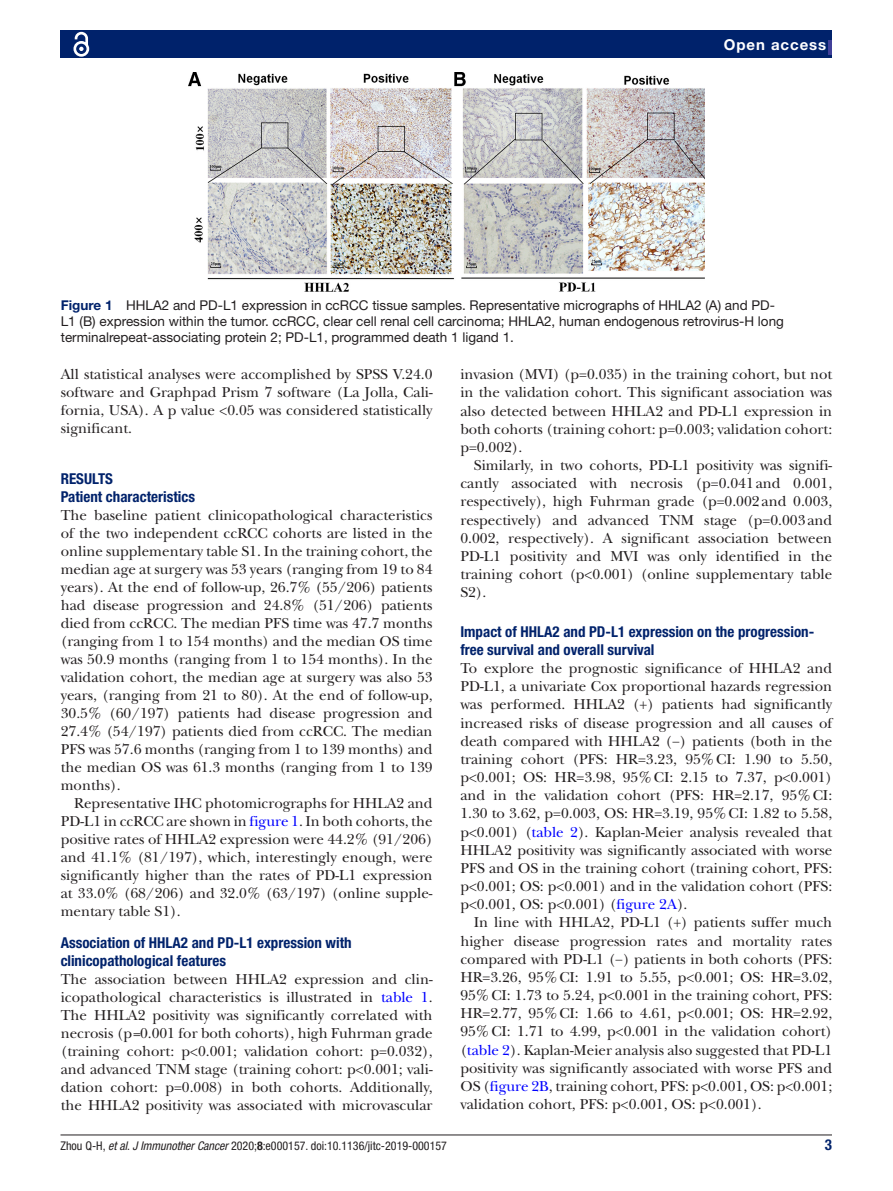
<style>
.page{position:relative;width:893px;height:1191px;background:#fff}
.page>*{position:absolute;margin:0;border:0;box-sizing:border-box;transform-origin:0 0}
.t1{font:15px/18.1px "New Baskerville";color:#231f20;text-align:justify}
.t2{font:700 condensed 15px/18px "Helvetica Neue LT Std";color:#00226b}
.t3{font:700 15px "Helvetica Neue LT Std";letter-spacing:.065em;color:#fff}
.t4{font:13.5px/16.2px "Helvetica Neue LT Std";color:#231f20}
.t5{font:condensed 12px "Helvetica Neue LT Std";color:#231f20}
.s1{font-weight:700;color:#00226b}
.s2{color:#00f}
.s3{font-style:italic}
.s4{font-weight:700}
</style>
<div class="page">
<hr style="left:61px;top:1134px;width:771px;height:1px;background:#231f20">
<div style="left:61px;top:31px;width:771px;height:27px;background:#00226b"></div>
<hr style="left:828px;top:40px;width:4px;height:15px;background:#414099">
<svg style="left:73px;top:31px;width:17px;height:26px"></svg>
<img style="left:188px;top:73px;width:517px;height:219px">
<p class="t3" style="left:724px;top:35px;width:104px">Open access</p>
<p class="t4" style="left:61px;top:296px;width:725px"><span class="s1">Figure 1</span> HHLA2 and PD-L1 expression in ccRCC tissue samples. Representative micrographs of HHLA2 (A) and PD-<br>L1 (B) expression within the tumor. ccRCC, clear cell renal cell carcinoma; HHLA2, human endogenous retrovirus-H long terminalrepeat-associating protein 2; PD-L1, programmed death 1 ligand 1.</p>
<p class="t1" style="left:61px;top:365px;width:373px">All statistical analyses were accomplished by SPSS V.24.0 software and Graphpad Prism 7 software (La Jolla, Cali&shy;fornia, USA). A p value &lt;0.05 was considered statistically significant.</p>
<p class="t2" style="left:61px;top:469px;width:136px">Results<br>Patient characteristics</p>
<p class="t1" style="left:61px;top:506px;width:373px">The baseline patient clinicopathological characteristics of the two independent ccRCC cohorts are listed in the online supplementary table S1. In the training cohort, the median age at surgery was 53 years (ranging from 19 to 84 years). At the end of follow-up, 26.7% (55/206) patients had disease progression and 24.8% (51/206) patients died from ccRCC. The median PFS time was 47.7 months (ranging from 1 to 154 months) and the median OS time was 50.9 months (ranging from 1 to 154 months). In the validation cohort, the median age at surgery was also 53 years, (ranging from 21 to 80). At the end of follow-up, 30.5% (60/197) patients had disease progression and 27.4% (54/197) patients died from ccRCC. The median PFS was 57.6 months (ranging from 1 to 139 months) and the median OS was 61.3 months (ranging from 1 to 139 months).</p>
<p class="t1" style="left:61px;top:794px;width:373px;text-indent:14px">Representative IHC photomicrographs for HHLA2 and PD-L1 in ccRCC are shown in <span class="s2">figure 1</span>. In both cohorts, the positive rates of HHLA2 expression were 44.2% (91/206) and 41.1% (81/197), which, interestingly enough, were significantly higher than the rates of PD-L1 expression at 33.0% (68/206) and 32.0% (63/197) (online supple&shy;mentary table S1).</p>
<p class="t2" style="left:61px;top:933px;width:292px">Association of HHLA2 and PD-L1 expression with clinicopathological features</p>
<p class="t1" style="left:61px;top:969px;width:373px">The association between HHLA2 expression and clin&shy;icopathological characteristics is illustrated in <span class="s2">table 1</span>.<br>The HHLA2 positivity was significantly correlated with necrosis (p<span class="s3">=</span>0.001 for both cohorts), high Fuhrman grade (training cohort: p&lt;0.001; validation cohort: p=0.032), and advanced TNM stage (training cohort: p&lt;0.001; vali&shy;dation cohort: p=0.008) in both cohorts. Additionally, the HHLA2 positivity was associated with microvascular</p>
<p class="t1" style="left:460px;top:365px;width:373px">invasion (MVI) (p=0.035) in the training cohort, but not in the validation cohort. This significant association was also detected between HHLA2 and PD-L1 expression in both cohorts (training cohort: p=0.003; validation cohort: p=0.002).</p>
<p class="t1" style="left:460px;top:456px;width:373px;text-indent:14px">Similarly, in two cohorts, PD-L1 positivity was signifi&shy;cantly associated with necrosis (p=0.041and 0.001, respectively), high Fuhrman grade (p=0.002and 0.003, respectively) and advanced TNM stage (p=0.003and 0.002, respectively). A significant association between PD-L1 positivity and MVI was only identified in the training cohort (p&lt;0.001) (online supplementary table S2).</p>
<p class="t2" style="left:460px;top:622px;width:355px">Impact of HHLA2 and PD-L1 expression on the progression&shy;free survival and overall survival</p>
<p class="t1" style="left:460px;top:659px;width:373px">To explore the prognostic significance of HHLA2 and PD-L1, a univariate Cox proportional hazards regression was performed. HHLA2 (+) patients had significantly increased risks of disease progression and all causes of death compared with HHLA2 (−) patients (both in the training cohort (PFS: HR=3.23, 95%CI: 1.90 to 5.50, p&lt;0.001; OS: HR=3.98, 95%CI: 2.15 to 7.37, p&lt;0.001) and in the validation cohort (PFS: HR=2.17, 95%CI:<br>1.30 to 3.62, p=0.003, OS: HR=3.19, 95%CI: 1.82 to 5.58, p&lt;0.001) (<span class="s2">table 2</span>). Kaplan-Meier analysis revealed that HHLA2 positivity was significantly associated with worse PFS and OS in the training cohort (training cohort, PFS: p&lt;0.001; OS: p&lt;0.001) and in the validation cohort (PFS: p&lt;0.001, OS: p&lt;0.001) (<span class="s2">figure 2A</span>).</p>
<p class="t1" style="left:460px;top:913px;width:373px;text-indent:14px">In line with HHLA2, PD-L1 (+) patients suffer much higher disease progression rates and mortality rates compared with PD-L1 (−) patients in both cohorts (PFS:<br>HR=3.26, 95%CI: 1.91 to 5.55, p&lt;0.001; OS: HR=3.02, 95%CI: 1.73 to 5.24, p&lt;0.001 in the training cohort, PFS:<br>HR=2.77, 95%CI: 1.66 to 4.61, p&lt;0.001; OS: HR=2.92, 95%CI: 1.71 to 4.99, p&lt;0.001 in the validation cohort) (<span class="s2">table 2</span>). Kaplan-Meier analysis also suggested that PD-L1 positivity was significantly associated with worse PFS and OS (<span class="s2">figure 2B</span>, training cohort, PFS: p&lt;0.001, OS: p&lt;0.001; validation cohort, PFS: p&lt;0.001, OS: p&lt;0.001).</p>
<p class="t5" style="left:61px;top:1138px;width:388px">Zhou Q-H, <span class="s3">et al</span>. <span class="s3">J Immunother Cancer</span> 2020;<span class="s4">8</span>:e000157. doi:10.1136/jitc-2019-000157</p>
<p class="t2" style="left:825px;top:1135px;width:9px">3</p>
</div>
